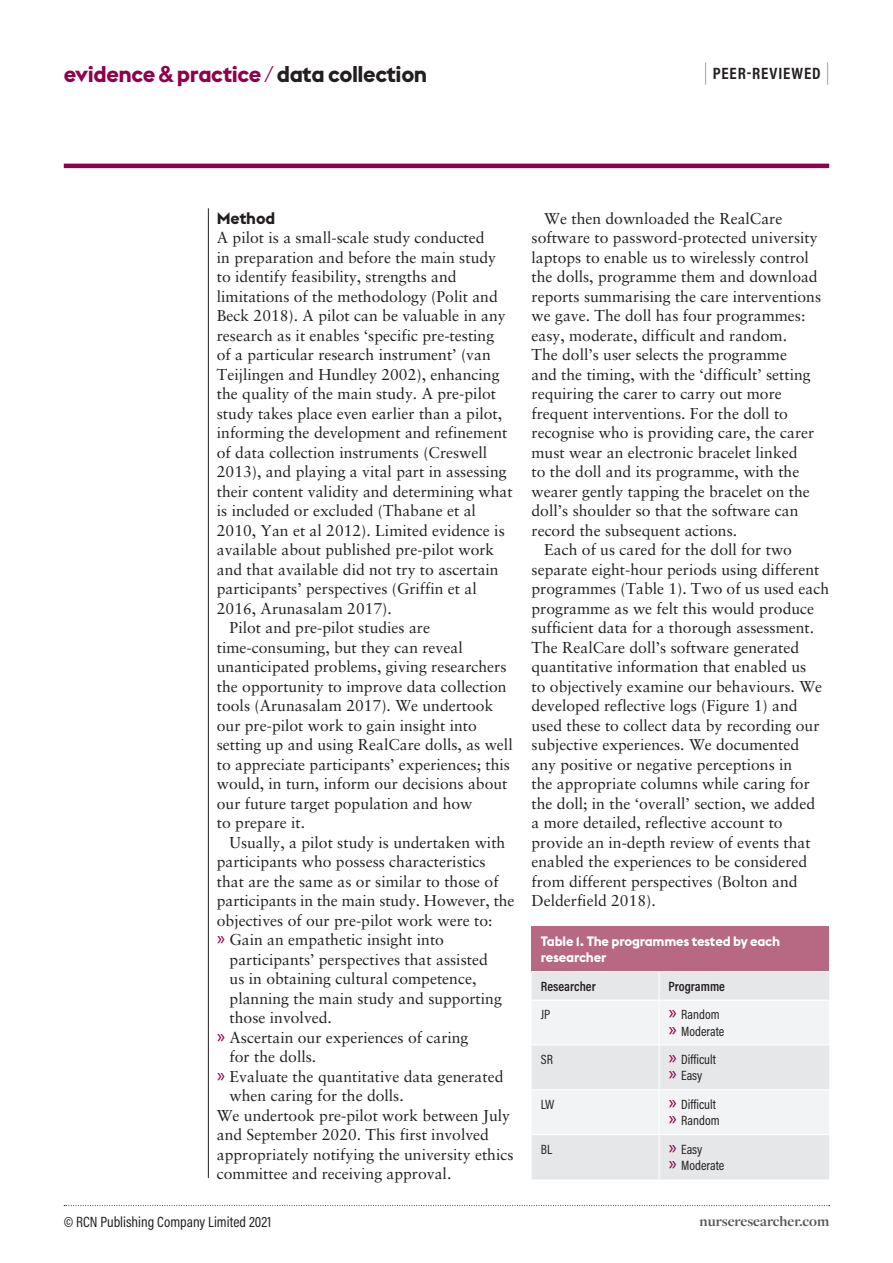
<style>
.page{position:relative;width:893px;height:1263px;background:#fff}
.page>*{position:absolute;margin:0;border:0;box-sizing:border-box;transform-origin:0 0}
.t1{font:700 22.5px "Euclid Flex";letter-spacing:-.02em;color:#91014b}
.t2{font:700 16.5px "Acumin Pro Cond";letter-spacing:.055em;color:#231f20}
.CrossheadA{font:700 16.5px "Euclid Flex";letter-spacing:-.01em;color:#231f20}
.Body1Ind{font:15.75px/19.5px "Sabon LT";color:#231f20}
.Body1NoInd{font:15.75px/19.5px "Sabon LT";color:#231f20}
.t3{font:15px "Acumin Pro Cond";color:#231f20}
.t4{font:700 15px "Freight Disp Pro";color:#57585a}
.Table_BoxBody{font:13.5px "Acumin Pro Cond";color:#231f20}
.Table_BoxTitle{font:700 13.5px/16.2px "Euclid Flex";letter-spacing:-.015em;color:#fff}
.TableTopRow{font:600 13.5px "Acumin Pro Cond";color:#231f20}
.s1{font-family:"Helvetica Neue"}
.s2{font-weight:300}
.s3{color:#231f20}
.s4{font-weight:100;font-size:21px}
.s5{font-family:"Acumin Pro Cond";font-size:21px;color:#91014b}
.s6{font-size:21px;color:#91014b}
</style>
<div class="page">
<svg style="left:64px;top:1205px;width:766px;height:1px"></svg>
<hr style="left:64px;top:164px;width:765px;height:4px;background:#91014b">
<hr style="left:208px;top:208px;width:1px;height:970px;background:#231f20">
<div style="left:531px;top:926px;width:298px;height:45px;background:#b76882"></div>
<div style="left:531px;top:1135px;width:298px;height:44px;background:#e6e7e9"></div>
<svg style="left:531px;top:972px;width:298px;height:162px"></svg>
<hr style="left:531px;top:1000px;width:128px;height:1px;background:#fff">
<hr style="left:659px;top:1000px;width:170px;height:1px;background:#fff">
<hr style="left:659px;top:1000px;width:1px;height:44px;background:#fff">
<hr style="left:531px;top:1044px;width:128px;height:1px;background:#fff">
<hr style="left:659px;top:1044px;width:170px;height:1px;background:#fff">
<hr style="left:659px;top:1045px;width:1px;height:44px;background:#fff">
<hr style="left:531px;top:1089px;width:128px;height:1px;background:#fff">
<hr style="left:659px;top:1089px;width:170px;height:1px;background:#fff">
<hr style="left:659px;top:1090px;width:1px;height:44px;background:#fff">
<hr style="left:659px;top:1135px;width:1px;height:44px;background:#fff">
<h1 class="t1" style="left:64px;top:61px;width:365px">evidence <span class="s1">&amp;</span> practice <span class="s2">/</span> <span class="s3">data collection</span></h1>
<p class="t2" style="left:704px;top:63px;width:127px"><span class="s4">|</span> PEER-REVIEWED <span class="s4">|</span></p>
<p class="CrossheadA" style="left:217px;top:208px;width:60px">Method</p>
<p class="Body1NoInd" style="left:217px;top:228px;width:297px">A pilot is a small-scale study conducted<br>in preparation and before the main study to identify feasibility, strengths and limitations of the methodology (Polit and Beck 2018). A pilot can be valuable in any research as it enables ‘specific pre-testing<br>of a particular research instrument’ (van Teijlingen and Hundley 2002), enhancing the quality of the main study. A pre-pilot study takes place even earlier than a pilot, informing the development and refinement of data collection instruments (Creswell 2013), and playing a vital part in assessing their content validity and determining what is included or excluded (Thabane et al 2010, Yan et al 2012). Limited evidence is available about published pre-pilot work and that available did not try to ascertain participants’ perspectives (Griffin et al 2016, Arunasalam 2017).</p>
<p class="Body1Ind" style="left:217px;top:618px;width:297px;text-indent:13px">Pilot and pre-pilot studies are time-consuming, but they can reveal unanticipated problems, giving researchers the opportunity to improve data collection tools (Arunasalam 2017). We undertook our pre-pilot work to gain insight into setting up and using RealCare dolls, as well to appreciate participants’ experiences; this would, in turn, inform our decisions about our future target population and how<br>to prepare it.</p>
<p class="Body1Ind" style="left:217px;top:832px;width:299px;text-indent:13px">Usually, a pilot study is undertaken with participants who possess characteristics that are the same as or similar to those of participants in the main study. However, the objectives of our pre-pilot work were to:</p>
<p class="Body1NoInd" style="left:230px;top:930px;width:274px;text-indent:-13px"><span class="s5">»</span> Gain an empathetic insight into participants’ perspectives that assisted us in obtaining cultural competence, planning the main study and supporting those involved.</p>
<p class="Body1NoInd" style="left:230px;top:1027px;width:240px;text-indent:-13px"><span class="s5">»</span> Ascertain our experiences of caring for the dolls.</p>
<p class="Body1NoInd" style="left:230px;top:1066px;width:275px;text-indent:-13px"><span class="s5">»</span> Evaluate the quantitative data generated when caring for the dolls.</p>
<p class="Body1NoInd" style="left:217px;top:1105px;width:298px">We undertook pre-pilot work between July and September 2020. This first involved appropriately notifying the university ethics committee and receiving approval.</p>
<p class="t3" style="left:64px;top:1212px;width:209px">© RCN Publishing Company Limited 2021</p>
<p class="Body1Ind" style="left:531px;top:208px;width:291px;text-indent:13px">We then downloaded the RealCare software to password-protected university laptops to enable us to wirelessly control the dolls, programme them and download reports summarising the care interventions we gave. The doll has four programmes: easy, moderate, difficult and random.<br>The doll’s user selects the programme<br>and the timing, with the ‘difficult’ setting requiring the carer to carry out more frequent interventions. For the doll to recognise who is providing care, the carer must wear an electronic bracelet linked<br>to the doll and its programme, with the wearer gently tapping the bracelet on the doll’s shoulder so that the software can record the subsequent actions.</p>
<p class="Body1Ind" style="left:531px;top:540px;width:299px;text-indent:13px">Each of us cared for the doll for two separate eight-hour periods using different programmes (Table 1). Two of us used each programme as we felt this would produce sufficient data for a thorough assessment.<br>The RealCare doll’s software generated quantitative information that enabled us<br>to objectively examine our behaviours. We developed reflective logs (Figure 1) and used these to collect data by recording our subjective experiences. We documented<br>any positive or negative perceptions in<br>the appropriate columns while caring for the doll; in the ‘overall’ section, we added<br>a more detailed, reflective account to provide an in-depth review of events that enabled the experiences to be considered from different perspectives (Bolton and Delderfield 2018).</p>
<p class="Table_BoxTitle" style="left:541px;top:933px;width:241px">Table 1. The programmes tested by each researcher</p>
<p class="TableTopRow" style="left:541px;top:977px;width:56px">Researcher</p>
<p class="TableTopRow" style="left:668px;top:977px;width:58px">Programme</p>
<p class="Table_BoxBody" style="left:541px;top:1006px;width:11px">JP</p>
<p class="Table_BoxBody" style="left:668px;top:1006px;width:53px"><span class="s6">»</span> Random</p>
<p class="Table_BoxBody" style="left:668px;top:1022px;width:57px"><span class="s6">»</span> Moderate</p>
<p class="Table_BoxBody" style="left:541px;top:1051px;width:13px">SR</p>
<p class="Table_BoxBody" style="left:668px;top:1051px;width:49px"><span class="s6">»</span> Difficult</p>
<p class="Table_BoxBody" style="left:668px;top:1067px;width:36px"><span class="s6">»</span> Easy</p>
<p class="Table_BoxBody" style="left:541px;top:1096px;width:15px">LW</p>
<p class="Table_BoxBody" style="left:668px;top:1096px;width:49px"><span class="s6">»</span> Difficult</p>
<p class="Table_BoxBody" style="left:668px;top:1112px;width:53px"><span class="s6">»</span> Random</p>
<p class="Table_BoxBody" style="left:541px;top:1140px;width:13px">BL</p>
<p class="Table_BoxBody" style="left:668px;top:1140px;width:36px"><span class="s6">»</span> Easy</p>
<p class="Table_BoxBody" style="left:668px;top:1157px;width:57px"><span class="s6">»</span> Moderate</p>
<p class="t4" style="left:700px;top:1212px;width:131px">nurseresearcher.com</p>
</div>
